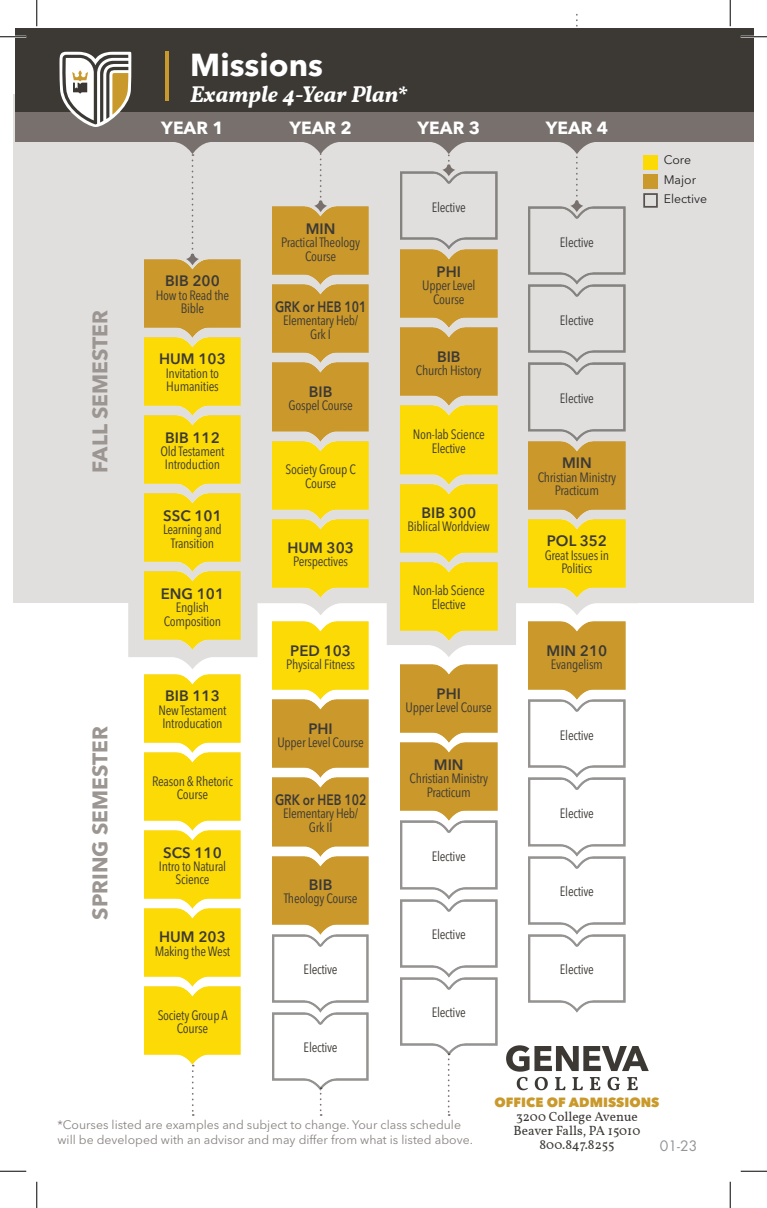
<style>
.page{position:relative;width:767px;height:1208px;background:#fff}
.page>*{position:absolute;margin:0;border:0;box-sizing:border-box;transform-origin:0 0}
.t1{font:700 31.5px "Avenir Next LT Pro";color:#fff}
.t2{font:italic 700 22.75px "Vollkorn";color:#fff}
.t3{font:700 21px "Avenir Next LT Pro";color:#9c9693}
.t4{font:700 17.5px "Avenir Next LT Pro";color:#fff}
.t5{font:600 14.88px "Avenir Next LT Pro";color:#3c3935}
.t6{font:600 14.88px "Avenir Next LT Pro";color:#3c3935;scale:.8 1}
.t7{font:14px "Futura Std";color:#939598}
.t8{font:condensed 13.47px/13.5px "Avenir Next LT Pro";letter-spacing:-.02em;color:#3c3935;text-align:center}
.t9{font:13.3px/14px "Vollkorn";color:#3c3935;text-align:center}
.t10{font:800 13.3px "Avenir Next LT Pro";color:#c9992b}
.t11{font:12.25px/14.7px "Avenir Next LT Pro";color:#898380}
.t12{font:12.25px/19.2px "Avenir Next LT Pro";color:#231f20}
</style>
<div class="page">
<div style="left:13px;top:94px;width:740px;height:509px;background:#e0dfde"></div>
<svg style="left:128px;top:367px;width:498px;height:302px"></svg>
<div style="left:15px;top:29px;width:738px;height:83px;background:#3c3935"></div>
<div style="left:15px;top:112px;width:738px;height:30px;background:#77706d"></div>
<svg style="left:272px;top:142px;width:97px;height:65px"></svg>
<svg style="left:400px;top:142px;width:98px;height:34px"></svg>
<svg style="left:518px;top:14px;width:117px;height:198px"></svg>
<svg style="left:448px;top:1055px;width:1px;height:60px"></svg>
<svg style="left:192px;top:1064px;width:2px;height:51px"></svg>
<svg style="left:320px;top:1090px;width:1px;height:25px"></svg>
<div style="left:643px;top:155px;width:14px;height:15px;background:#fbda05"></div>
<div style="left:643px;top:174px;width:14px;height:14px;background:#c9992b"></div>
<div style="left:643px;top:193px;width:14px;height:15px;border:2px solid #57524e"></div>
<svg style="left:59px;top:52px;width:151px;height:207px"></svg>
<hr style="left:165px;top:52px;width:4px;height:49px;background:#c9992b">
<svg style="left:506px;top:1045px;width:142px;height:45px"></svg>
<img style="left:144px;top:259px;width:97px;height:390px">
<img style="left:144px;top:674px;width:97px;height:390px">
<img style="left:272px;top:207px;width:97px;height:390px">
<img style="left:272px;top:621px;width:97px;height:469px">
<img style="left:400px;top:172px;width:97px;height:468px">
<img style="left:400px;top:665px;width:97px;height:390px">
<img style="left:528px;top:207px;width:97px;height:390px">
<img style="left:528px;top:621px;width:97px;height:391px">
<hr style="left:0;top:36px;width:26px;height:2px;background:#fff">
<hr style="left:740px;top:36px;width:26px;height:2px;background:#fff">
<svg style="left:0;top:36px;width:26px;height:1px"></svg>
<svg style="left:740px;top:36px;width:26px;height:1px"></svg>
<svg style="left:0;top:1170px;width:26px;height:1px"></svg>
<svg style="left:740px;top:1170px;width:26px;height:1px"></svg>
<svg style="left:36px;top:0;width:1px;height:26px"></svg>
<svg style="left:36px;top:1181px;width:1px;height:27px"></svg>
<svg style="left:729px;top:0;width:1px;height:26px"></svg>
<svg style="left:729px;top:1181px;width:1px;height:27px"></svg>
<h3 class="t3" style="left:87px;top:472px;width:164px;rotate:-90deg">FALL SEMESTER</h3>
<h3 class="t3" style="left:87px;top:919px;width:195px;rotate:-90deg">SPRING SEMESTER</h3>
<h1 class="t1" style="left:190px;top:45px;width:134px">Missions</h1>
<h2 class="t2" style="left:190px;top:77px;width:219px">Example 4-Year Plan*</h2>
<p class="t4" style="left:161px;top:117px;width:64px">YEAR 1</p>
<p class="t4" style="left:289px;top:117px;width:64px">YEAR 2</p>
<p class="t4" style="left:417px;top:117px;width:64px">YEAR 3</p>
<p class="t4" style="left:545px;top:117px;width:64px">YEAR 4</p>
<p class="t8" style="left:432px;top:200px;width:35px">Elective</p>
<p class="t5" style="left:306px;top:219px;width:31px">MIN</p>
<p class="t8" style="left:281px;top:236px;width:80px">Practical Theology<br>Course</p>
<p class="t8" style="left:560px;top:235px;width:35px">Elective</p>
<p class="t5" style="left:165px;top:272px;width:56px">BIB 200</p>
<p class="t8" style="left:156px;top:288px;width:75px">How to Read the<br>Bible</p>
<p class="t6" style="left:275px;top:298px;width:116px">GRK or HEB 101</p>
<p class="t8" style="left:283px;top:314px;width:77px">Elementary Heb/<br>Grk I</p>
<p class="t5" style="left:436px;top:263px;width:26px">PHI</p>
<p class="t8" style="left:422px;top:279px;width:55px">Upper Level<br>Course</p>
<p class="t8" style="left:560px;top:313px;width:35px">Elective</p>
<p class="t5" style="left:159px;top:350px;width:68px">HUM 103</p>
<p class="t8" style="left:166px;top:366px;width:55px;text-align:left">Invitation to<br>Humanities</p>
<p class="t5" style="left:309px;top:382px;width:25px">BIB</p>
<p class="t8" style="left:288px;top:399px;width:66px">Gospel Course</p>
<p class="t5" style="left:437px;top:347px;width:25px">BIB</p>
<p class="t8" style="left:416px;top:364px;width:67px">Church History</p>
<p class="t8" style="left:560px;top:391px;width:35px">Elective</p>
<p class="t5" style="left:165px;top:428px;width:56px">BIB 112</p>
<p class="t8" style="left:160px;top:444px;width:65px">Old Testament<br>Introduction</p>
<p class="t8" style="left:285px;top:463px;width:72px">Society Group C<br>Course</p>
<p class="t8" style="left:413px;top:428px;width:73px">Non-lab Science<br>Elective</p>
<p class="t5" style="left:562px;top:454px;width:31px">MIN</p>
<p class="t8" style="left:537px;top:470px;width:80px">Christian Ministry<br>Practicum</p>
<p class="t5" style="left:163px;top:506px;width:60px">SSC 101</p>
<p class="t8" style="left:163px;top:522px;width:60px">Learning and<br>Transition</p>
<p class="t5" style="left:287px;top:538px;width:68px">HUM 303</p>
<p class="t8" style="left:293px;top:555px;width:56px">Perspectives</p>
<p class="t5" style="left:421px;top:503px;width:56px">BIB 300</p>
<p class="t8" style="left:407px;top:520px;width:84px">Biblical Worldview</p>
<p class="t5" style="left:546px;top:532px;width:62px">POL 352</p>
<p class="t8" style="left:544px;top:548px;width:66px">Great Issues in<br>Politics</p>
<p class="t5" style="left:161px;top:584px;width:65px">ENG 101</p>
<p class="t8" style="left:164px;top:600px;width:59px">English<br>Composition</p>
<p class="t8" style="left:413px;top:584px;width:73px">Non-lab Science<br>Elective</p>
<p class="t5" style="left:290px;top:641px;width:62px">PED 103</p>
<p class="t8" style="left:286px;top:657px;width:70px">Physical Fitness</p>
<p class="t5" style="left:546px;top:641px;width:62px">MIN 210</p>
<p class="t8" style="left:551px;top:657px;width:53px">Evangelism</p>
<p class="t5" style="left:165px;top:687px;width:56px">BIB 113</p>
<p class="t8" style="left:158px;top:703px;width:70px;text-align:left">New Testament<br>Introducation</p>
<p class="t5" style="left:308px;top:719px;width:26px">PHI</p>
<p class="t8" style="left:277px;top:735px;width:88px">Upper Level Course</p>
<p class="t5" style="left:436px;top:684px;width:26px">PHI</p>
<p class="t8" style="left:405px;top:700px;width:88px">Upper Level Course</p>
<p class="t8" style="left:560px;top:728px;width:35px">Elective</p>
<p class="t8" style="left:152px;top:774px;width:82px">Reason &amp; Rhetoric<br>Course</p>
<p class="t6" style="left:275px;top:790px;width:116px">GRK or HEB 102</p>
<p class="t8" style="left:283px;top:807px;width:77px">Elementary Heb/<br>Grk II</p>
<p class="t5" style="left:434px;top:755px;width:31px">MIN</p>
<p class="t8" style="left:409px;top:772px;width:80px">Christian Ministry<br>Practicum</p>
<p class="t8" style="left:560px;top:806px;width:35px">Elective</p>
<p class="t5" style="left:163px;top:843px;width:60px">SCS 110</p>
<p class="t8" style="left:159px;top:859px;width:69px">Intro to Natural<br>Science</p>
<p class="t5" style="left:309px;top:875px;width:25px">BIB</p>
<p class="t8" style="left:284px;top:891px;width:75px">Theology Course</p>
<p class="t8" style="left:432px;top:849px;width:35px">Elective</p>
<p class="t8" style="left:560px;top:884px;width:35px">Elective</p>
<p class="t5" style="left:159px;top:928px;width:68px">HUM 203</p>
<p class="t8" style="left:155px;top:944px;width:77px">Making the West</p>
<p class="t8" style="left:432px;top:927px;width:35px">Elective</p>
<p class="t8" style="left:303px;top:962px;width:35px">Elective</p>
<p class="t8" style="left:560px;top:962px;width:35px">Elective</p>
<p class="t8" style="left:158px;top:1008px;width:71px">Society Group A<br>Course</p>
<p class="t8" style="left:432px;top:1005px;width:35px">Elective</p>
<p class="t8" style="left:303px;top:1040px;width:35px">Elective</p>
<p class="t12" style="left:663px;top:150px;width:45px">Core<br>Major<br>Elective</p>
<p class="t11" style="left:57px;top:1117px;width:417px">*Courses listed are examples and subject to change. Your class schedule will be developed with an advisor and may differ from what is listed above.</p>
<p class="t10" style="left:494px;top:1094px;width:166px">OFFICE OF ADMISSIONS</p>
<p class="t9" style="left:513px;top:1110px;width:128px">3200 College Avenue<br>Beaver Falls, PA 15010<br>800.847.8255</p>
<p class="t7" style="left:660px;top:1136px;width:39px">01-23</p>
</div>
